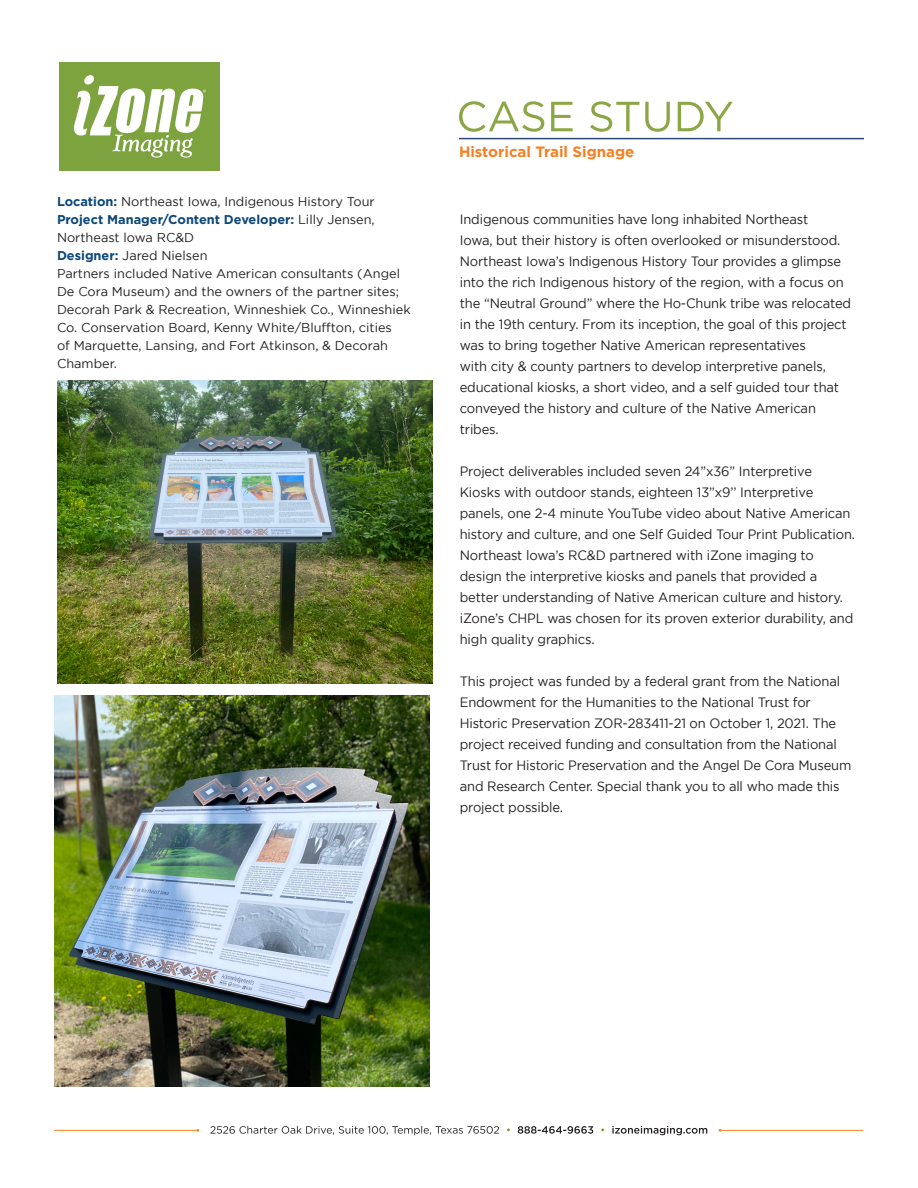
<style>
.page{position:relative;width:918px;height:1188px;background:#fff}
.page>*{position:absolute;margin:0;border:0;box-sizing:border-box;transform-origin:0 0}
.t1{font:700 15px "Gotham";color:#f57f21}
.t2{font:13.5px/21px "Gotham";letter-spacing:-.01em;color:#231f20;scale:.96 1}
.t3{font:12.75px/18px "Gotham";color:#231f20}
.t4{font:700 12.75px/18px "Gotham";color:#0c4678}
.s1{font-weight:700;color:#0c4678}
.s2{font-weight:400;color:#231f20}
</style>
<div class="page">
<div style="left:60px;top:62px;width:160px;height:108px;background:#7da33f"></div>
<svg style="left:74px;top:75px;width:132px;height:83px"></svg>
<svg style="left:612px;top:1126px;width:95px;height:9px"></svg>
<svg style="left:518px;top:1126px;width:75px;height:8px"></svg>
<svg style="left:210px;top:1126px;width:289px;height:9px"></svg>
<hr style="left:720px;top:1130px;width:143px;height:1px;background:#f57f21">
<hr style="left:54px;top:1130px;width:145px;height:1px;background:#f57f21">
<svg style="left:459px;top:101px;width:274px;height:31px"></svg>
<hr style="left:459px;top:138px;width:405px;height:1px;background:#2e4876">
<img style="left:57px;top:380px;width:376px;height:304px">
<img style="left:54px;top:696px;width:376px;height:390px">
<p class="t3" style="left:57px;top:192px;width:319px"><span class="s1">Location:</span> Northeast Iowa, Indigenous History Tour</p>
<p class="t4" style="left:57px;top:210px;width:319px">Project Manager/Content Developer: <span class="s2">Lilly Jensen,<br>Northeast lowa RC&amp;D</span></p>
<p class="t3" style="left:57px;top:246px;width:152px"><span class="s1">Designer:</span> Jared Nielsen</p>
<p class="t3" style="left:57px;top:264px;width:355px">Partners included Native American consultants (Angel De Cora Museum) and the owners of the partner sites; Decorah Park &amp; Recreation, Winneshiek Co., Winneshiek Co. Conservation Board, Kenny White/Bluffton, cities<br>of Marquette, Lansing, and Fort Atkinson, &amp; Decorah Chamber.</p>
<p class="t1" style="left:459px;top:141px;width:177px">Historical Trail Signage</p>
<p class="t2" style="left:460px;top:209px;width:409px">Indigenous communities have long inhabited Northeast<br>Iowa, but their history is often overlooked or misunderstood.<br>Northeast Iowa’s Indigenous History Tour provides a glimpse into the rich Indigenous history of the region, with a focus on the “Neutral Ground” where the Ho-Chunk tribe was relocated in the 19th century. From its inception, the goal of this project was to bring together Native American representatives<br>with city &amp; county partners to develop interpretive panels, educational kiosks, a short video, and a self guided tour that conveyed the history and culture of the Native American tribes.</p>
<p class="t2" style="left:460px;top:461px;width:413px">Project deliverables included seven 24”x36” Interpretive Kiosks with outdoor stands, eighteen 13”x9’’ Interpretive panels, one 2-4 minute YouTube video about Native American history and culture, and one Self Guided Tour Print Publication.<br>Northeast lowa’s RC&amp;D partnered with iZone imaging to design the interpretive kiosks and panels that provided a better understanding of Native American culture and history. iZone’s CHPL was chosen for its proven exterior durability, and high quality graphics.</p>
<p class="t2" style="left:460px;top:671px;width:409px">This project was funded by a federal grant from the National Endowment for the Humanities to the National Trust for Historic Preservation ZOR-283411-21 on October 1, 2021. The project received funding and consultation from the National Trust for Historic Preservation and the Angel De Cora Museum and Research Center. Special thank you to all who made this project possible.</p>
</div>
